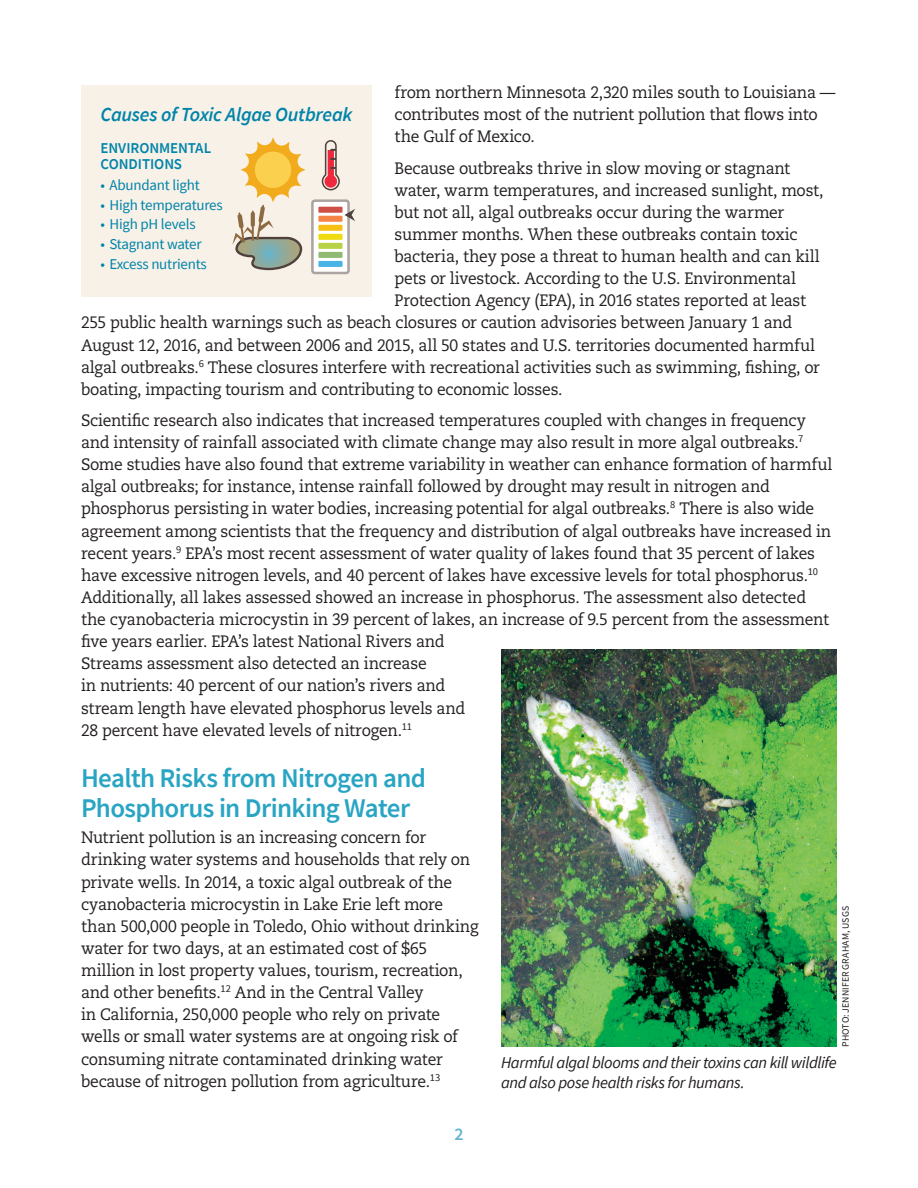
<style>
.page{position:relative;width:918px;height:1188px;background:#fff}
.page>*{position:absolute;margin:0;border:0;box-sizing:border-box;transform-origin:0 0}
.PDWF_Paper_subhead_1{font:600 27px/29.2px "Source Sans Pro";letter-spacing:-.025em;color:#29a5c3}
.Image_Title{font:italic 600 19.8px "Source Sans Pro";letter-spacing:-.015em;color:#0084aa}
.t1{font:600 18px "Source Sans Pro";color:#63b5cf}
.PDWF_Paper_Text{font:16.5px/22.2px "Caecilia LT Std";letter-spacing:-.015em;color:#231f20;scale:.95 1}
.t2{font:italic 16.5px/19.5px "Source Sans Pro";letter-spacing:-.025em;color:#231f20}
.t3{font:15px "Source Sans Pro";letter-spacing:-.015em;color:#0084aa}
.Impacts_Subhead{font:600 15px/16.5px "Source Sans Pro";letter-spacing:-.005em;color:#0084aa}
.Photo_Credit{font:9.75px "Source Sans Pro";letter-spacing:.01em;color:#231f20}
</style>
<div class="page">
<div style="left:81px;top:86px;width:291px;height:211px;background:#f8f1e7"></div>
<img style="left:501px;top:650px;width:336px;height:397px">
<svg style="left:232px;top:137px;width:74px;height:133px"></svg>
<div style="left:255px;top:152px;width:36px;height:36px;background:#fcd04f;border-radius:50%"></div>
<svg style="left:322px;top:140px;width:18px;height:50px"></svg>
<svg style="left:312px;top:201px;width:37px;height:72px"></svg>
<div style="left:311px;top:199px;width:39px;height:75px;border:3px solid #aaa3a2;border-radius:3px"></div>
<div style="left:318px;top:207px;width:25px;height:6px;background:#cf4e46"></div>
<div style="left:318px;top:216px;width:25px;height:6px;background:#f58546"></div>
<div style="left:318px;top:225px;width:25px;height:6px;background:#f8c014"></div>
<div style="left:318px;top:234px;width:25px;height:6px;background:#eedc11"></div>
<div style="left:318px;top:243px;width:25px;height:6px;background:#b9d348"></div>
<div style="left:318px;top:252px;width:25px;height:6px;background:#90ba74"></div>
<div style="left:318px;top:261px;width:25px;height:6px;background:#4ab3e6"></div>
<svg style="left:344px;top:209px;width:11px;height:12px"></svg>
<p class="PDWF_Paper_Text" style="left:394px;top:82px;width:466px">from northern Minnesota 2,320 miles south to Louisiana — contributes most of the nutrient pollution that flows into the Gulf of Mexico.</p>
<p class="PDWF_Paper_Text" style="left:394px;top:157px;width:418px">Because outbreaks thrive in slow moving or stagnant</p>
<p class="PDWF_Paper_Text" style="left:394px;top:179px;width:453px">water, warm temperatures, and increased sunlight, most,</p>
<p class="PDWF_Paper_Text" style="left:394px;top:201px;width:412px">but not all, algal outbreaks occur during the warmer</p>
<p class="PDWF_Paper_Text" style="left:394px;top:223px;width:426px">summer months. When these outbreaks contain toxic</p>
<p class="PDWF_Paper_Text" style="left:394px;top:246px;width:449px">bacteria, they pose a threat to human health and can kill</p>
<p class="PDWF_Paper_Text" style="left:394px;top:268px;width:424px">pets or livestock. According to the U.S. Environmental</p>
<p class="PDWF_Paper_Text" style="left:394px;top:290px;width:435px">Protection Agency (EPA), in 2016 states reported at least</p>
<p class="PDWF_Paper_Text" style="left:81px;top:312px;width:750px">255 public health warnings such as beach closures or caution advisories between January 1 and</p>
<p class="PDWF_Paper_Text" style="left:81px;top:334px;width:774px">August 12, 2016, and between 2006 and 2015, all 50 states and U.S. territories documented harmful</p>
<p class="PDWF_Paper_Text" style="left:81px;top:356px;width:779px">algal outbreaks.<sup>6</sup> These closures interfere with recreational activities such as swimming, fishing, or</p>
<p class="PDWF_Paper_Text" style="left:81px;top:378px;width:508px">boating, impacting tourism and contributing to economic losses.</p>
<p class="PDWF_Paper_Text" style="left:81px;top:409px;width:793px">Scientific research also indicates that increased temperatures coupled with changes in frequency and intensity of rainfall associated with climate change may also result in more algal outbreaks.<sup>7<br></sup>Some studies have also found that extreme variability in weather can enhance formation of harmful algal outbreaks; for instance, intense rainfall followed by drought may result in nitrogen and phosphorus persisting in water bodies, increasing potential for algal outbreaks.<sup>8</sup> There is also wide agreement among scientists that the frequency and distribution of algal outbreaks have increased in recent years.<sup>9</sup> EPA’s most recent assessment of water quality of lakes found that 35 percent of lakes have excessive nitrogen levels, and 40 percent of lakes have excessive levels for total phosphorus.<sup>10<br></sup>Additionally, all lakes assessed showed an increase in phosphorus. The assessment also detected the cyanobacteria microcystin in 39 percent of lakes, an increase of 9.5 percent from the assessment five years earlier. EPA’s latest National Rivers and<br>Streams assessment also detected an increase<br>in nutrients: 40 percent of our nation’s rivers and<br>stream length have elevated phosphorus levels and<br>28 percent have elevated levels of nitrogen.<sup>11</sup></p>
<p class="PDWF_Paper_subhead_1" style="left:81px;top:764px;width:347px">Health Risks from Nitrogen and<br>Phosphorus in Drinking Water</p>
<p class="PDWF_Paper_Text" style="left:81px;top:827px;width:420px">Nutrient pollution is an increasing concern for drinking water systems and households that rely on private wells. In 2014, a toxic algal outbreak of the cyanobacteria microcystin in Lake Erie left more than 500,000 people in Toledo, Ohio without drinking water for two days, at an estimated cost of $65 million in lost property values, tourism, recreation, and other benefits.<sup>12</sup> And in the Central Valley<br>in California, 250,000 people who rely on private wells or small water systems are at ongoing risk of consuming nitrate contaminated drinking water because of nitrogen pollution from agriculture.<sup>13</sup></p>
<p class="Image_Title" style="left:100px;top:101px;width:254px">Causes of Toxic Algae Outbreak</p>
<p class="Impacts_Subhead" style="left:100px;top:139px;width:112px">ENVIRONMENTAL<br>CONDITIONS</p>
<p class="t3" style="left:100px;top:176px;width:101px">• Abundant light</p>
<p class="t3" style="left:100px;top:195px;width:124px">• High temperatures</p>
<p class="t3" style="left:100px;top:215px;width:97px">• High pH levels</p>
<p class="t3" style="left:100px;top:234px;width:103px">• Stagnant water</p>
<p class="t3" style="left:100px;top:254px;width:108px">• Excess nutrients</p>
<p class="Photo_Credit" style="left:839px;top:1047px;width:142px;rotate:-90deg">PHOTO: JENNIFER GRAHAM, USGS</p>
<p class="t2" style="left:501px;top:1053px;width:337px">Harmful algal blooms and their toxins can kill wildlife and also pose health risks for humans.</p>
<p class="t1" style="left:454px;top:1122px;width:11px">2</p>
</div>
